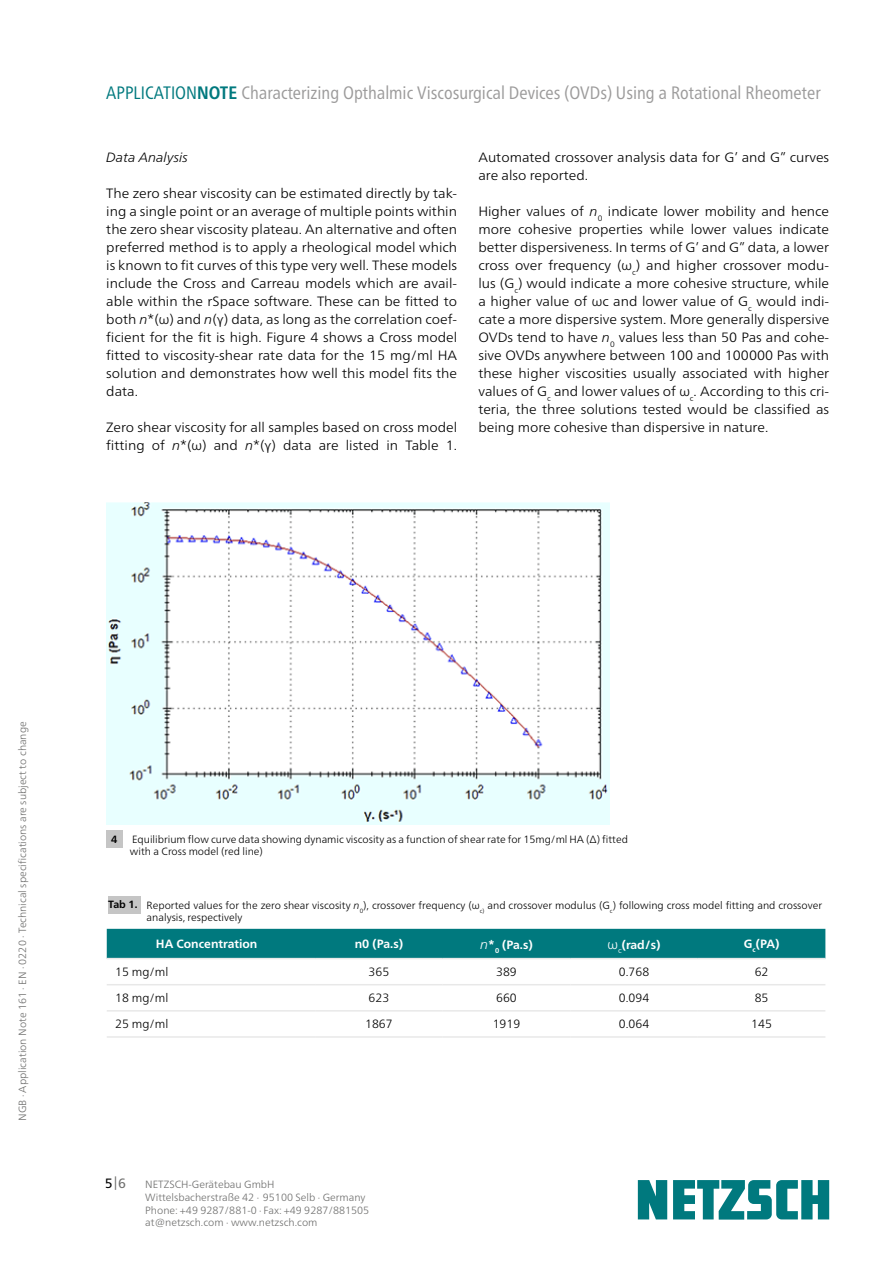
<style>
.page{position:relative;width:893px;height:1263px;background:#fff}
.page>*{position:absolute;margin:0;border:0;box-sizing:border-box;transform-origin:0 0}
.Fließtext_engl{font:condensed 18px "Frutiger Neue LTW1 G";color:#9c9b9b}
.D_Fließtext{font:300 13.5px/18px "Frutiger Neue LTW1 G";color:#000;text-align:justify;scale:1.04 1}
.D_Fließtext-2{font:italic 300 13.5px "Frutiger Neue LTW1 G";color:#000;scale:1.04 1}
.t1{font:13.5px "Frutiger Neue LTW1 G";color:#6f6f6e}
.Tabellenkörper_n{font:300 12px "Frutiger Neue LTW1 G";color:#000}
.Tabellenkörper_n-2{font:700 12px "Frutiger Neue LTW1 G";color:#fff}
.D_Fließtext-3{font:300 10.5px/12px "Frutiger Neue LTW1 G";color:#000}
.E_Bildunterschrift{font:300 10.5px "Frutiger Neue LTW1 G";color:#6f6f6e}
.E_Fließtext{font:700 10.5px "Frutiger Neue LTW1 G";color:#000}
.s1{color:#00797e}
.s2{font-weight:700;color:#00797e}
.s3{font-style:italic}
.s4{font-weight:300;font-style:italic;font-size:13.5px}
.s5{font-weight:300;font-size:13.5px}
.s6{color:#000}
</style>
<div class="page">
<svg style="left:638px;top:1180px;width:191px;height:39px"></svg>
<img style="left:106px;top:503px;width:503px;height:322px">
<div style="left:106px;top:830px;width:17px;height:17px;background:#c5c5c5"></div>
<div style="left:107px;top:929px;width:718px;height:29px;background:#00797e"></div>
<svg style="left:107px;top:985px;width:718px;height:27px"></svg>
<hr style="left:107px;top:958px;width:208px;height:1px;background:#e8e8e8">
<hr style="left:107px;top:984px;width:208px;height:1px;background:#e8e8e8">
<hr style="left:107px;top:1010px;width:208px;height:1px;background:#e8e8e8">
<hr style="left:107px;top:1036px;width:208px;height:2px;background:#e8e8e8">
<hr style="left:315px;top:958px;width:128px;height:1px;background:#e8e8e8">
<hr style="left:443px;top:958px;width:127px;height:1px;background:#e8e8e8">
<hr style="left:570px;top:958px;width:128px;height:1px;background:#e8e8e8">
<hr style="left:698px;top:958px;width:127px;height:1px;background:#e8e8e8">
<hr style="left:315px;top:984px;width:128px;height:1px;background:#e8e8e8">
<hr style="left:443px;top:984px;width:127px;height:1px;background:#e8e8e8">
<hr style="left:570px;top:984px;width:128px;height:1px;background:#e8e8e8">
<hr style="left:698px;top:984px;width:127px;height:1px;background:#e8e8e8">
<hr style="left:315px;top:1010px;width:128px;height:1px;background:#e8e8e8">
<hr style="left:443px;top:1010px;width:127px;height:1px;background:#e8e8e8">
<hr style="left:570px;top:1010px;width:128px;height:1px;background:#e8e8e8">
<hr style="left:698px;top:1010px;width:127px;height:1px;background:#e8e8e8">
<hr style="left:315px;top:1036px;width:128px;height:2px;background:#e8e8e8">
<hr style="left:443px;top:1036px;width:127px;height:2px;background:#e8e8e8">
<hr style="left:570px;top:1036px;width:128px;height:2px;background:#e8e8e8">
<hr style="left:698px;top:1036px;width:127px;height:2px;background:#e8e8e8">
<div style="left:108px;top:896px;width:33px;height:17px;background:#c5c5c5"></div>
<p class="Fließtext_engl" style="left:106px;top:79px;width:716px"><span class="s1">APPLICATION</span><span class="s2">NOTE</span> Characterizing Opthalmic Viscosurgical Devices (OVDs) Using a Rotational Rheometer</p>
<p class="D_Fließtext-2" style="left:106px;top:149px;width:80px">Data Analysis</p>
<p class="D_Fließtext" style="left:106px;top:184px;width:339px">The zero shear viscosity can be estimated directly by tak&shy;ing a single point or an average of multiple points within the zero shear viscosity plateau. An alternative and often preferred method is to apply a rheological model which is known to fit curves of this type very well. These models include the Cross and Carreau models which are avail&shy;able within the rSpace software. These can be fitted to both <span class="s3">n</span>*(ω) and <span class="s3">n</span>(γ) data, as long as the correlation coef&shy;ficient for the fit is high. Figure 4 shows a Cross model fitted to viscosity-shear rate data for the 15 mg/ml HA solution and demonstrates how well this model fits the data.</p>
<p class="D_Fließtext" style="left:106px;top:418px;width:339px">Zero shear viscosity for all samples based on cross model fitting of <span class="s3">n</span>*(ω) and <span class="s3">n</span>*(γ) data are listed in Table 1.</p>
<p class="D_Fließtext" style="left:478px;top:148px;width:339px">Automated crossover analysis data for G’ and G” curves are also reported.</p>
<p class="D_Fließtext" style="left:478px;top:202px;width:339px">Higher values of <span class="s3">n</span><sub>0</sub> indicate lower mobility and hence more cohesive properties while lower values indicate better dispersiveness. In terms of G’ and G” data, a lower cross over frequency (ω<sub>c</sub>) and higher crossover modu&shy;lus (G<sub>c</sub>) would indicate a more cohesive structure, while a higher value of ωc and lower value of G<sub>c</sub> would indi&shy;cate a more dispersive system. More generally dispersive OVDs tend to have <span class="s3">n</span><sub>0</sub> values less than 50 Pas and cohe&shy;sive OVDs anywhere between 100 and 100000 Pas with these higher viscosities usually associated with higher values of G<sub>c</sub> and lower values of ω<sub>c</sub>. According to this cri&shy;teria, the three solutions tested would be classified as being more cohesive than dispersive in nature.</p>
<p class="E_Bildunterschrift" style="left:16px;top:1121px;width:401px;rotate:-90deg">NGB · Application Note 161 · EN · 0220 · Technical specifications are subject to change</p>
<p class="E_Fließtext" style="left:111px;top:833px;width:8px">4</p>
<p class="D_Fließtext-3" style="left:130px;top:833px;width:499px">Equilibrium flow curve data showing dynamic viscosity as a function of shear rate for 15mg/ml HA (Δ) fitted with a Cross model (red line)</p>
<p class="E_Fließtext" style="left:108px;top:898px;width:31px">Tab 1.</p>
<p class="D_Fließtext-3" style="left:147px;top:899px;width:677px">Reported values for the zero shear viscosity <span class="s3">n</span><sub>0</sub>), crossover frequency (ω<sub>c)</sub> and crossover modulus (G<sub>c</sub>) following cross model fitting and crossover analysis, respectively</p>
<p class="Tabellenkörper_n-2" style="left:156px;top:937px;width:103px">HA Concentration</p>
<p class="Tabellenkörper_n-2" style="left:355px;top:937px;width:50px">n0 (Pa.s)</p>
<p class="Tabellenkörper_n-2" style="left:480px;top:937px;width:54px"><span class="s4">n</span>*<sub>0</sub> (Pa.s)</p>
<p class="Tabellenkörper_n-2" style="left:607px;top:937px;width:55px"><span class="s5">ω</span><sub>c</sub>(rad/s)</p>
<p class="Tabellenkörper_n-2" style="left:744px;top:937px;width:37px">G<sub>c</sub>(PA)</p>
<p class="Tabellenkörper_n" style="left:115px;top:965px;width:55px">15 mg/ml</p>
<p class="Tabellenkörper_n" style="left:369px;top:965px;width:22px">365</p>
<p class="Tabellenkörper_n" style="left:496px;top:965px;width:22px">389</p>
<p class="Tabellenkörper_n" style="left:619px;top:965px;width:32px">0.768</p>
<p class="Tabellenkörper_n" style="left:755px;top:965px;width:15px">62</p>
<p class="Tabellenkörper_n" style="left:115px;top:991px;width:55px">18 mg/ml</p>
<p class="Tabellenkörper_n" style="left:369px;top:991px;width:22px">623</p>
<p class="Tabellenkörper_n" style="left:496px;top:991px;width:22px">660</p>
<p class="Tabellenkörper_n" style="left:619px;top:991px;width:32px">0.094</p>
<p class="Tabellenkörper_n" style="left:755px;top:991px;width:15px">85</p>
<p class="Tabellenkörper_n" style="left:115px;top:1017px;width:55px">25 mg/ml</p>
<p class="Tabellenkörper_n" style="left:365px;top:1017px;width:29px">1867</p>
<p class="Tabellenkörper_n" style="left:493px;top:1017px;width:29px">1919</p>
<p class="Tabellenkörper_n" style="left:619px;top:1017px;width:32px">0.064</p>
<p class="Tabellenkörper_n" style="left:751px;top:1017px;width:22px">145</p>
<p class="t1" style="left:105px;top:1175px;width:23px"><span class="s6">5</span>|6</p>
<p class="E_Bildunterschrift" style="left:145px;top:1178px;width:131px">NETZSCH-Gerätebau GmbH</p>
<p class="E_Bildunterschrift" style="left:145px;top:1191px;width:222px">Wittelsbacherstraße 42 ∙ 95100 Selb ∙ Germany</p>
<p class="E_Bildunterschrift" style="left:145px;top:1203px;width:226px">Phone: +49 9287/881-0 ∙ Fax: +49 9287/881505</p>
<p class="E_Bildunterschrift" style="left:145px;top:1216px;width:174px">at@netzsch.com ∙ www.netzsch.com</p>
</div>
